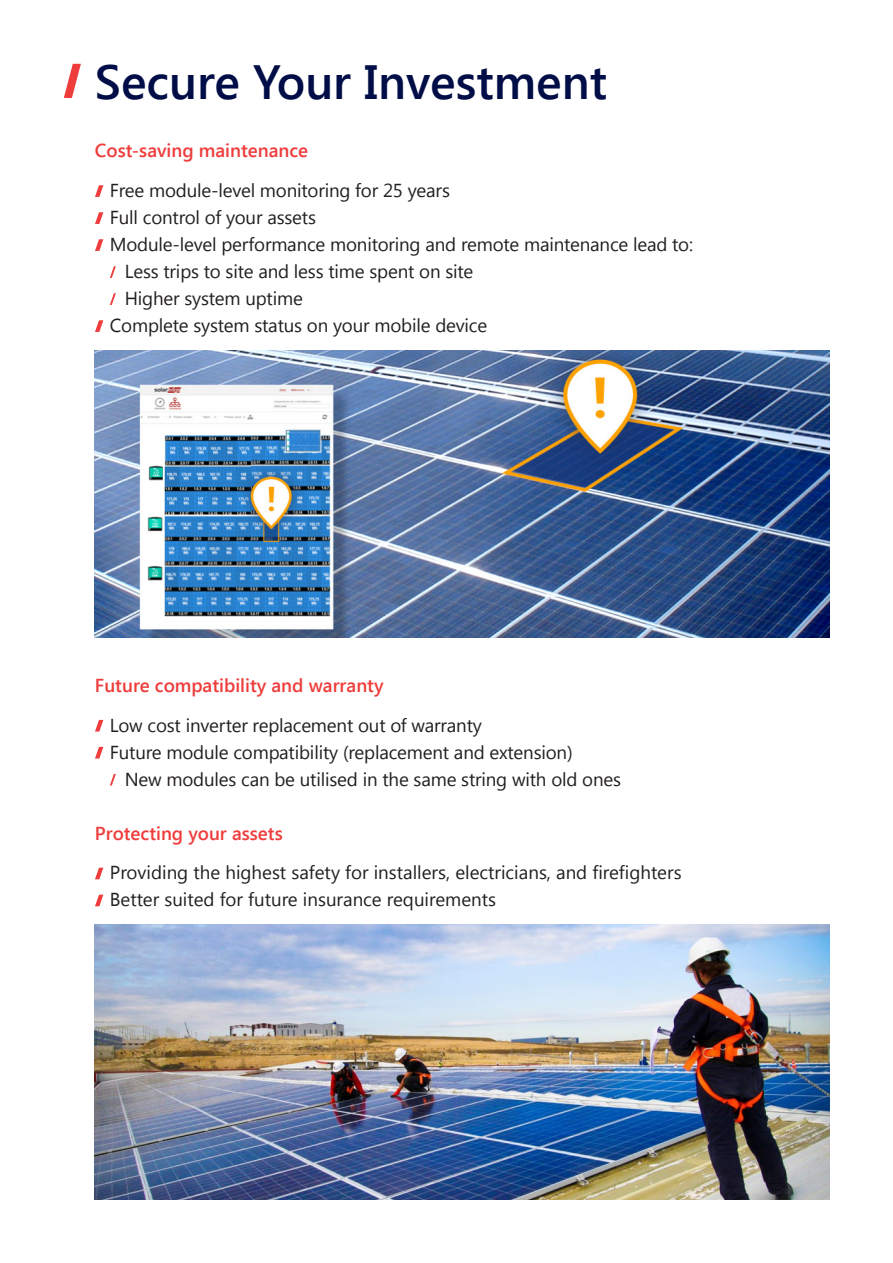
<style>
.page{position:relative;width:893px;height:1263px;background:#fff}
.page>*{position:absolute;margin:0;border:0;box-sizing:border-box;transform-origin:0 0}
.Main_Title_N{font:600 48px "Segoe UI";color:#000d46}
.Body_N{font:18.75px "Segoe UI";letter-spacing:-.01em;color:#231f20}
.Body_Header_N{font:600 18.75px "Segoe UI";color:#ee3d3c}
</style>
<div class="page">
<svg style="left:64px;top:64px;width:17px;height:34px"></svg>
<svg style="left:95px;top:185px;width:8px;height:12px"></svg>
<svg style="left:95px;top:212px;width:8px;height:12px"></svg>
<svg style="left:95px;top:239px;width:8px;height:12px"></svg>
<svg style="left:110px;top:266px;width:6px;height:12px"></svg>
<svg style="left:110px;top:293px;width:6px;height:12px"></svg>
<svg style="left:95px;top:320px;width:8px;height:12px"></svg>
<svg style="left:95px;top:720px;width:8px;height:11px"></svg>
<svg style="left:95px;top:747px;width:8px;height:11px"></svg>
<svg style="left:110px;top:774px;width:6px;height:11px"></svg>
<svg style="left:95px;top:868px;width:8px;height:11px"></svg>
<svg style="left:95px;top:895px;width:8px;height:11px"></svg>
<img style="left:95px;top:351px;width:734px;height:287px">
<img style="left:95px;top:925px;width:734px;height:274px">
<p class="Main_Title_N" style="left:95px;top:48px;width:514px">Secure Your Investment</p>
<p class="Body_Header_N" style="left:95px;top:137px;width:215px">Cost-saving maintenance</p>
<p class="Body_N" style="left:110px;top:177px;width:342px">Free module-level monitoring for 25 years</p>
<p class="Body_N" style="left:110px;top:204px;width:208px">Full control of your assets</p>
<p class="Body_N" style="left:110px;top:231px;width:585px">Module-level performance monitoring and remote maintenance lead to:</p>
<p class="Body_N" style="left:125px;top:258px;width:350px">Less trips to site and less time spent on site</p>
<p class="Body_N" style="left:125px;top:285px;width:180px">Higher system uptime</p>
<p class="Body_N" style="left:110px;top:312px;width:379px">Complete system status on your mobile device</p>
<p class="Body_Header_N" style="left:95px;top:672px;width:290px">Future compatibility and warranty</p>
<p class="Body_N" style="left:110px;top:712px;width:374px">Low cost inverter replacement out of warranty</p>
<p class="Body_N" style="left:110px;top:739px;width:464px">Future module compatibility (replacement and extension)</p>
<p class="Body_N" style="left:125px;top:766px;width:498px">New modules can be utilised in the same string with old ones</p>
<p class="Body_Header_N" style="left:95px;top:820px;width:189px">Protecting your assets</p>
<p class="Body_N" style="left:110px;top:860px;width:573px">Providing the highest safety for installers, electricians, and firefighters</p>
<p class="Body_N" style="left:110px;top:887px;width:388px">Better suited for future insurance requirements</p>
</div>
